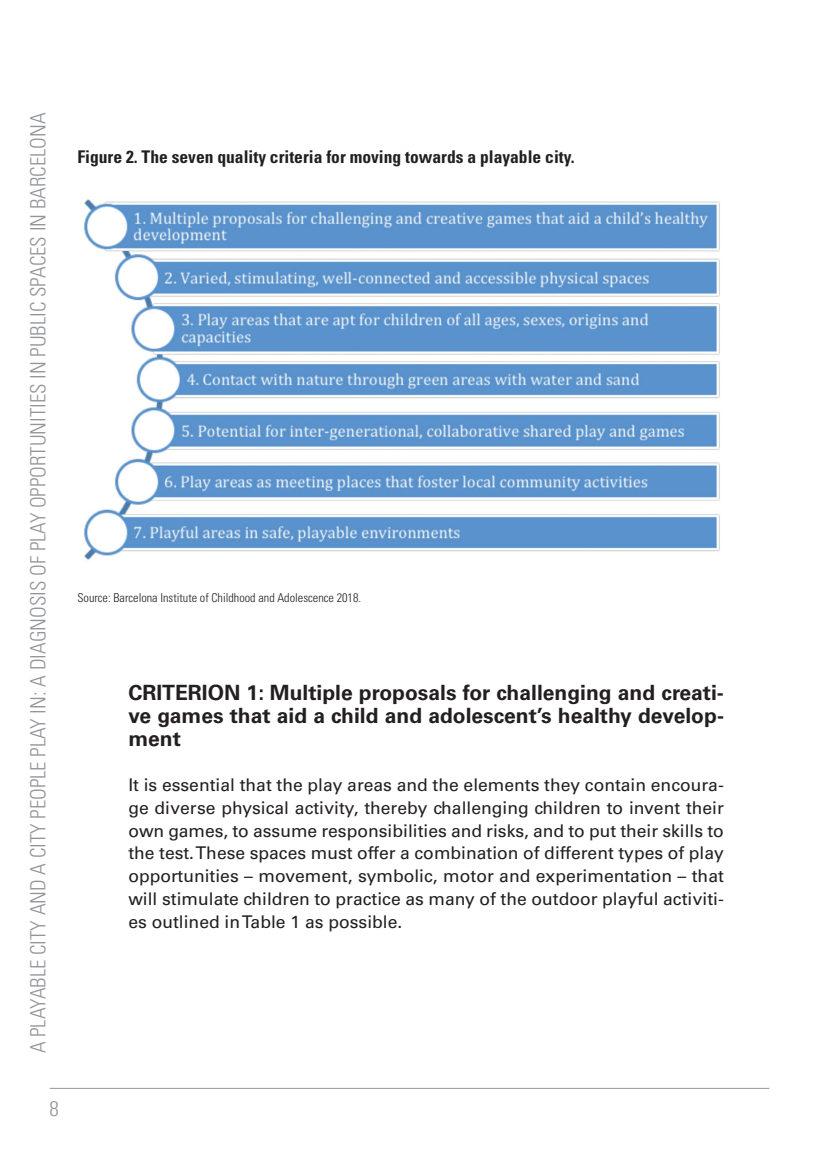
<style>
.page{position:relative;width:819px;height:1166px;background:#fff}
.page>*{position:absolute;margin:0;border:0;box-sizing:border-box;transform-origin:0 0}
.t1{font:700 21px/22.8px "Univers";color:#231f20;text-align:justify}
.t2{font:300 condensed 21px "Univers";color:#939598}
.t3{font:17.5px/22.8px "Univers";color:#231f20;text-align:justify}
.t4{font:700 condensed 17.5px "Univers";color:#231f20}
.t5{font:300 condensed 12.25px "Univers";color:#231f20}
</style>
<div class="page">
<hr style="left:50px;top:1088px;width:719px;height:1px;background:#939598">
<img style="left:84px;top:199px;width:636px;height:361px">
<p class="t2" style="left:25px;top:1053px;width:942px;rotate:-90deg">A PLAYABLE CITY AND A CITY PEOPLE PLAY IN: A DIAGNOSIS OF PLAY OPPORTUNITIES IN PUBLIC SPACES IN BARCELONA</p>
<p class="t2" style="left:50px;top:1096px;width:11px">8</p>
<p class="t4" style="left:77px;top:146px;width:499px">Figure 2. The seven quality criteria for moving towards a playable city.</p>
<p class="t5" style="left:77px;top:591px;width:285px">Source: Barcelona Institute of Childhood and Adolescence 2018.</p>
<p class="t1" style="left:128px;top:682px;width:597px">CRITERION 1: Multiple proposals for challenging and creati&shy;ve games that aid a child and adolescent’s healthy develop&shy;ment</p>
<p class="t3" style="left:128px;top:773px;width:597px">It is essential that the play areas and the elements they contain encoura&shy;ge diverse physical activity, thereby challenging children to invent their own games, to assume responsibilities and risks, and to put their skills to the test. These spaces must offer a combination of different types of play opportunities – movement, symbolic, motor and experimentation – that will stimulate children to practice as many of the outdoor playful activiti&shy;es outlined in Table 1 as possible.</p>
</div>
